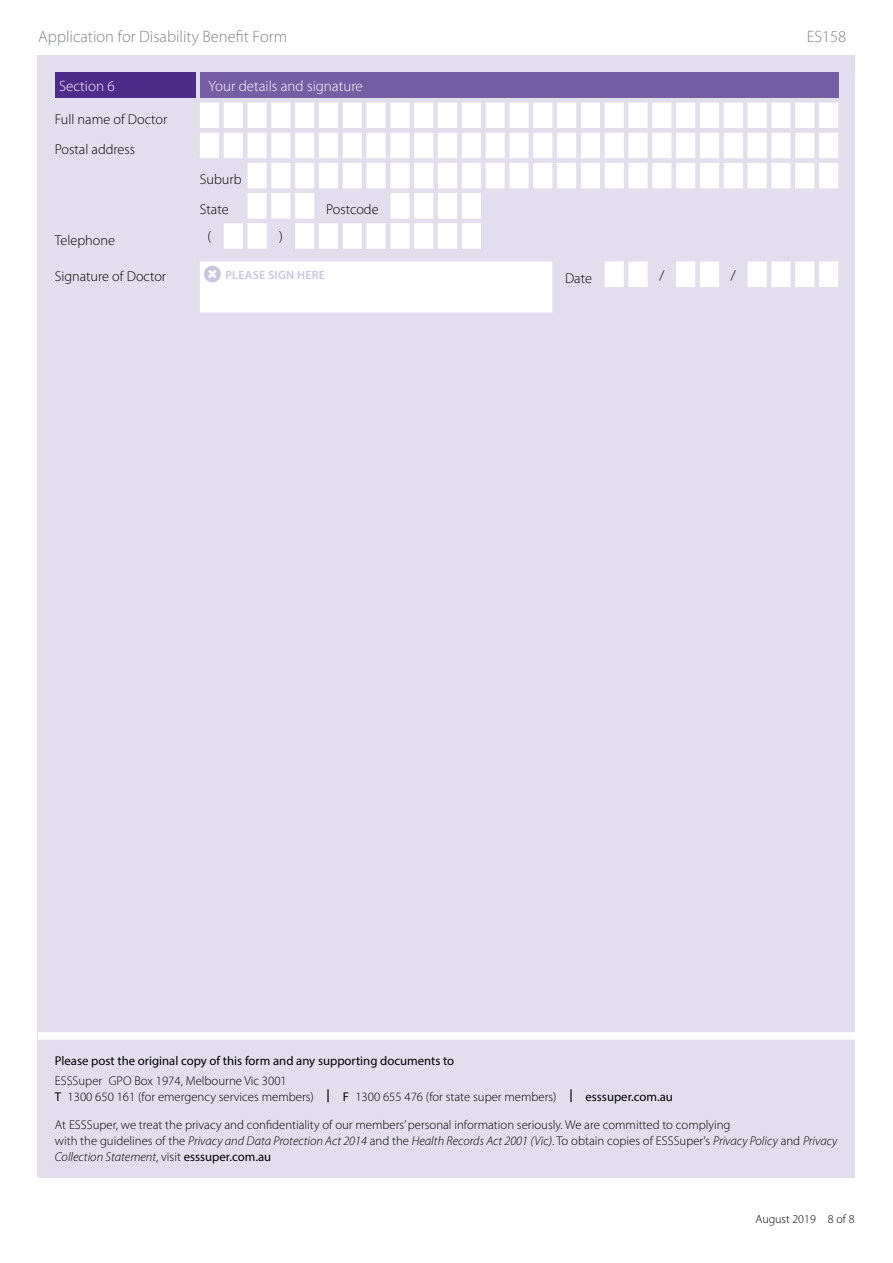
<style>
.page{position:relative;width:893px;height:1263px;background:#fff}
.page>*{position:absolute;margin:0;border:0;box-sizing:border-box;transform-origin:0 0}
.t1{font:300 16.5px "Myriad Pro";color:#808285}
.t2{font:300 15px "Myriad Pro";color:#fff}
.t3{font:300 14.25px/30.2px "Myriad Pro";color:#000}
.t4{font:300 12.75px/15.8px "Myriad Pro";color:#000}
.t5{font:12.75px "Myriad Pro";color:#000}
.t6{font:300 12px "Myriad Pro";color:#000}
.t7{font:600 12px "Myriad Pro";letter-spacing:.02em;color:#cbc4df}
.s1{font-weight:400}
.s2{font-weight:600}
.s3{font-style:italic}
</style>
<div class="page">
<div style="left:38px;top:55px;width:817px;height:1123px;background:#e2deee"></div>
<div style="left:38px;top:1032px;width:817px;height:8px;background:#fff"></div>
<div style="left:55px;top:72px;width:140px;height:26px;background:#4e2b8a"></div>
<div style="left:200px;top:72px;width:638px;height:26px;background:#765ea4"></div>
<svg style="left:200px;top:102px;width:638px;height:211px"></svg>
<svg style="left:204px;top:266px;width:17px;height:17px"></svg>
<p class="t1" style="left:38px;top:27px;width:250px">Application for Disability Benefit Form</p>
<p class="t1" style="left:807px;top:27px;width:41px">ES158</p>
<p class="t2" style="left:59px;top:77px;width:57px">Section 6</p>
<p class="t2" style="left:208px;top:77px;width:156px">Your details and signature</p>
<p class="t3" style="left:55px;top:104px;width:114px">Full name of Doctor<br>Postal address</p>
<p class="t3" style="left:200px;top:164px;width:43px">Suburb<br>State</p>
<p class="t3" style="left:326px;top:194px;width:54px">Postcode</p>
<p class="t3" style="left:55px;top:225px;width:62px">Telephone</p>
<p class="t3" style="left:208px;top:221px;width:5px">(</p>
<p class="t3" style="left:279px;top:221px;width:5px">)</p>
<p class="t3" style="left:55px;top:261px;width:113px">Signature of Doctor</p>
<p class="t7" style="left:225px;top:267px;width:101px">PLEASE SIGN HERE</p>
<p class="t3" style="left:565px;top:263px;width:28px">Date</p>
<p class="t3" style="left:659px;top:260px;width:7px">/</p>
<p class="t3" style="left:731px;top:260px;width:7px">/</p>
<p class="t5" style="left:55px;top:1053px;width:401px">Please post the original copy of this form and any supporting documents to</p>
<p class="t4" style="left:55px;top:1073px;width:620px">ESSSuper GPO Box 1974, Melbourne Vic 3001<br><span class="s1">T</span> 1300 650 161 (for emergency services members) <span class="s2">|</span> <span class="s1">F</span> 1300 655 476 (for state super members) <span class="s2">|</span> <span class="s1">esssuper.com.au</span></p>
<p class="t4" style="left:55px;top:1117px;width:784px">At ESSSuper, we treat the privacy and confidentiality of our members’ personal information seriously. We are committed to complying<br>with the guidelines of the <span class="s3">Privacy and Data Protection Act 2014</span> and the <span class="s3">Health Records Act 2001 (Vic)</span>. To obtain copies of ESSSuper's <span class="s3">Privacy Policy</span> and <span class="s3">Privacy<br>Collection Statement</span>, visit <span class="s1">esssuper.com.au</span></p>
<p class="t6" style="left:755px;top:1211px;width:101px">August 2019 8 of 8</p>
</div>
